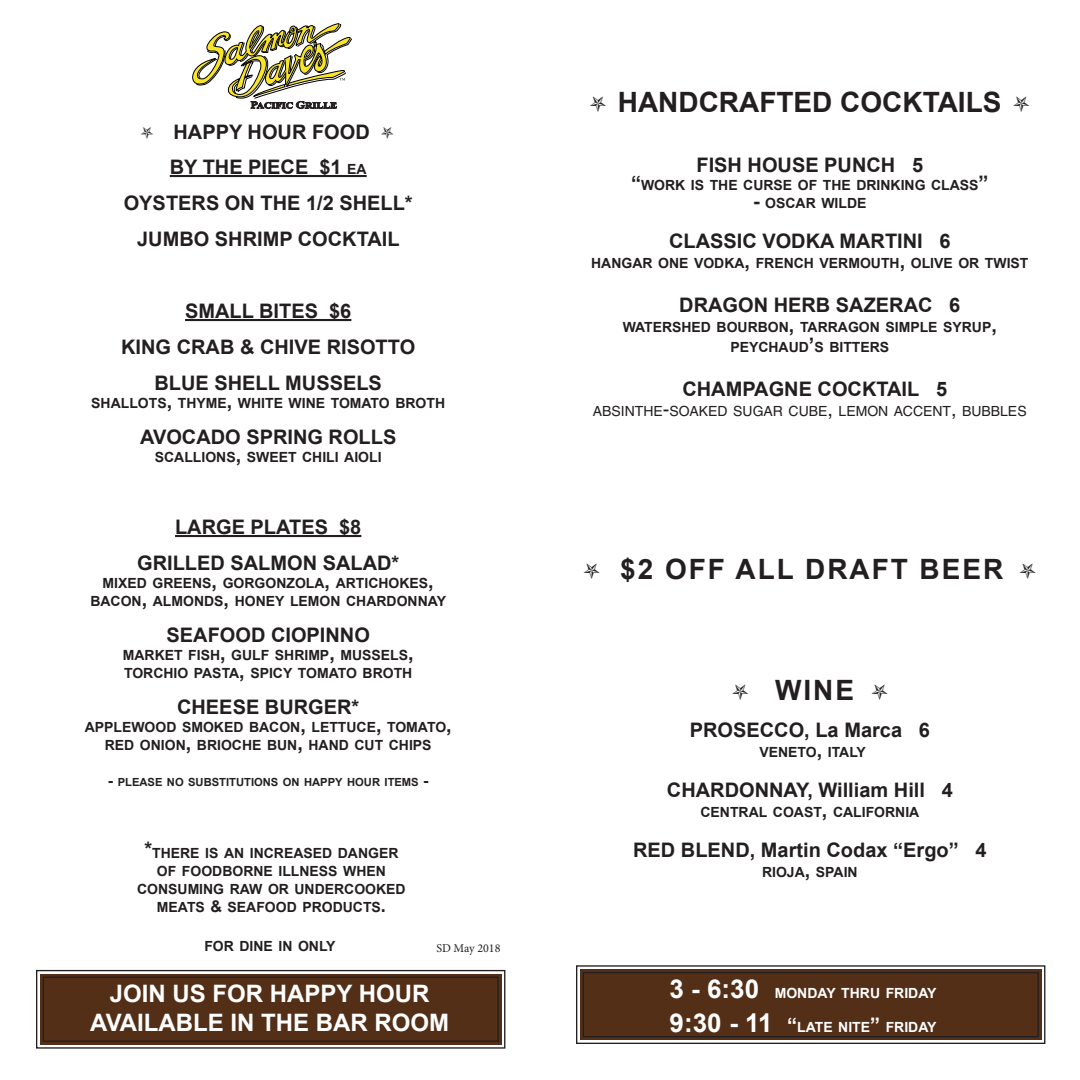
<style>
.page{position:relative;width:1080px;height:1080px;background:#fff}
.page>*{position:absolute;margin:0;border:0;box-sizing:border-box;transform-origin:0 0}
.t1{font:700 28px "Arial";color:#231f20}
.t2{font:700 28px "Arial";letter-spacing:.07em;color:#231f20}
.t3{font:700 24px "Arial";color:#fff}
.t4{font:700 20px "Arial";color:#231f20}
.t5{font:700 20px "Arial";color:#231f20}
.t6{font:700 20px "Arial";color:#231f20;scale:.9 1}
.t7{font:700 14px "Arial";color:#231f20}
.t8{font:700 14px "Arial";color:#fff}
.t9{font:14px "Helvetica";color:#231f20}
.t10{font:12px "Minion Pro";letter-spacing:-.005em;color:#231f20}
.t11{font:700 11.2px "Arial";color:#231f20}
.s1{font-style:inherit}
.s2{font-size:14px}
.s3{font-size:20px}
.s4{font-size:16px}
.s5{font-size:26px}
</style>
<div class="page">
<svg style="left:36px;top:969px;width:470px;height:80px;background:#60412d"></svg>
<div style="left:43px;top:977px;width:456px;height:65px;border:1px solid #231f20"></div>
<svg style="left:192px;top:23px;width:160px;height:86px"></svg>
<hr style="left:170px;top:175px;width:197px;height:2px;background:#231f20">
<hr style="left:185px;top:319px;width:166px;height:2px;background:#231f20">
<hr style="left:175px;top:535px;width:186px;height:2px;background:#231f20">
<svg style="left:576px;top:965px;width:470px;height:79px;background:#5e3e2a"></svg>
<div style="left:583px;top:972px;width:456px;height:65px;border:1px solid #231f20"></div>
<p class="t4" style="left:174px;top:118px;width:198px">HAPPY HOUR FOOD</p>
<p class="t4" style="left:170px;top:154px;width:198px">BY THE PIECE $<span class="s1">1</span> <span class="s2">EA</span></p>
<p class="t5" style="left:124px;top:190px;width:290px">OYSTERS ON THE 1/2 SHELL*</p>
<p class="t5" style="left:137px;top:226px;width:264px">JUMBO SHRIMP COCKTAIL</p>
<p class="t4" style="left:185px;top:298px;width:168px">SMALL BITES $<span class="s1">6</span></p>
<p class="t4" style="left:121px;top:334px;width:296px">KING CRAB &amp; CHIVE RISOTTO</p>
<p class="t5" style="left:155px;top:370px;width:229px">BLUE SHELL MUSSELS</p>
<p class="t7" style="left:91px;top:394px;width:40px">SHALLOTS</p>
<p class="t7" style="left:167px;top:394px;width:22px"><span class="s3">,</span> THYM</p>
<p class="t7" style="left:218px;top:394px;width:125px">E<span class="s3">,</span> WHITEWINETOM</p>
<p class="t7" style="left:362px;top:394px;width:45px">ATO BROTH</p>
<p class="t4" style="left:140px;top:424px;width:258px">AVOCADO SPRING ROLLS</p>
<p class="t7" style="left:155px;top:448px;width:39px">SCALLIONS</p>
<p class="t7" style="left:236px;top:448px;width:75px"><span class="s3">,</span> SWEET CHILI</p>
<p class="t7" style="left:344px;top:448px;width:18px">AIOLI</p>
<p class="t4" style="left:175px;top:514px;width:188px">LARGE PLATES $<span class="s1">8</span></p>
<p class="t4" style="left:137px;top:550px;width:264px">GRILLED SALMON SALAD*</p>
<p class="t7" style="left:103px;top:574px;width:254px">MIXED GREENS <span class="s3">,</span> GORGONZOLA<span class="s3">,</span> ARTICHOK</p>
<p class="t7" style="left:410px;top:574px;width:26px">ES<span class="s3">,</span></p>
<p class="t7" style="left:90px;top:592px;width:84px">BACON <span class="s3">,</span> ALMON</p>
<p class="t7" style="left:204px;top:592px;width:42px">DS<span class="s3">,</span> HON</p>
<p class="t7" style="left:266px;top:592px;width:54px">EY LEMON</p>
<p class="t7" style="left:346px;top:592px;width:62px">CHARDONN</p>
<p class="t7" style="left:428px;top:592px;width:20px">AY</p>
<p class="t4" style="left:167px;top:622px;width:205px">SEAFOOD CIOPINNO</p>
<p class="t7" style="left:123px;top:646px;width:162px">MARKET FISH <span class="s3">,</span> GULF SHRIMP</p>
<p class="t7" style="left:329px;top:646px;width:22px"><span class="s3">,</span> MUSS</p>
<p class="t7" style="left:381px;top:646px;width:34px">ELS<span class="s3">,</span></p>
<p class="t7" style="left:124px;top:664px;width:11px">TORCHIO</p>
<p class="t7" style="left:194px;top:664px;width:66px">PASTA<span class="s3">,</span> SPICY</p>
<p class="t7" style="left:298px;top:664px;width:11px">TOM</p>
<p class="t7" style="left:329px;top:664px;width:45px">ATO BROTH</p>
<p class="t5" style="left:177px;top:694px;width:184px">CHEESE BURGER*</p>
<p class="t7" style="left:85px;top:718px;width:20px">APPL</p>
<p class="t7" style="left:122px;top:718px;width:72px">EWOOD SMOK</p>
<p class="t7" style="left:224px;top:718px;width:116px">ED BACON <span class="s3">,</span> LETTUC</p>
<p class="t7" style="left:367px;top:718px;width:32px">E<span class="s3">,</span> TOM</p>
<p class="t7" style="left:418px;top:718px;width:35px">ATO <span class="s3">,</span></p>
<p class="t7" style="left:105px;top:736px;width:45px">RED ONION</p>
<p class="t7" style="left:186px;top:736px;width:21px"><span class="s3">,</span> BRIOCH</p>
<p class="t7" style="left:252px;top:736px;width:113px">E BUN<span class="s3">,</span> HAND CUT</p>
<p class="t7" style="left:389px;top:736px;width:10px">CHIPS</p>
<p class="t11" style="left:108px;top:775px;width:89px"><span class="s4">-</span> PLEASE NO SUBSTITUTIONS</p>
<p class="t11" style="left:283px;top:775px;width:46px">ON HAPPY</p>
<p class="t11" style="left:347px;top:775px;width:10px">HOUR</p>
<p class="t11" style="left:385px;top:775px;width:45px">ITEMS <span class="s4">-</span></p>
<p class="t7" style="left:144px;top:844px;width:115px"><span class="s3">*</span>THERE IS AN INCR</p>
<p class="t7" style="left:284px;top:844px;width:115px">EASED DANGER</p>
<p class="t7" style="left:157px;top:862px;width:77px">OF FOODBORN</p>
<p class="t7" style="left:264px;top:862px;width:24px">E ILLN</p>
<p class="t7" style="left:310px;top:862px;width:76px">ESS WHEN</p>
<p class="t7" style="left:137px;top:880px;width:11px">CONSUMIN</p>
<p class="t7" style="left:213px;top:880px;width:133px">G RAW OR UNDERCOOK</p>
<p class="t7" style="left:386px;top:880px;width:21px">ED</p>
<p class="t7" style="left:157px;top:898px;width:156px">MEATS <span class="s4">&amp;</span> SEAFOOD PRO</p>
<p class="t7" style="left:333px;top:898px;width:21px">DUCTS</p>
<p class="t6" style="left:381px;top:892px;width:7px">.</p>
<p class="t7" style="left:204px;top:937px;width:104px">FOR DINEIN ONLY</p>
<p class="t10" style="left:437px;top:940px;width:65px">SD May 2018</p>
<p class="t3" style="left:110px;top:978px;width:321px">JOIN US FOR HAPPY HOUR</p>
<p class="t3" style="left:90px;top:1006px;width:361px">AVAILABLE IN THE BAR ROOM</p>
<p class="t1" style="left:618px;top:83px;width:385px">HANDCRAFTED COCKTAILS</p>
<p class="t5" style="left:696px;top:151px;width:228px">FISH HOUSE PUNCH 5</p>
<p class="t7" style="left:631px;top:176px;width:35px"><span class="s3">“</span>WORK</p>
<p class="t7" style="left:691px;top:176px;width:63px">IS THECURS</p>
<p class="t7" style="left:783px;top:176px;width:93px">EOFTHEDRINKIN</p>
<p class="t7" style="left:915px;top:176px;width:75px">GCLASS <span class="s3">”</span></p>
<p class="t7" style="left:753px;top:194px;width:23px"><span class="s3">-</span> OSC</p>
<p class="t7" style="left:796px;top:194px;width:72px">AR WILDE</p>
<p class="t5" style="left:669px;top:227px;width:283px">CLASSIC VODKA MARTINI 6</p>
<p class="t7" style="left:591px;top:254px;width:203px">HANGAR ON E VODKA<span class="s3">,</span> FRENCH</p>
<p class="t7" style="left:820px;top:254px;width:30px">VERMOUTH</p>
<p class="t7" style="left:900px;top:254px;width:21px"><span class="s3">,</span> OLIV</p>
<p class="t7" style="left:944px;top:254px;width:72px">E OR TWIST</p>
<p class="t5" style="left:679px;top:291px;width:184px">DRAGON HERB SAZE</p>
<p class="t5" style="left:889px;top:291px;width:73px">RAC 6</p>
<p class="t7" style="left:623px;top:318px;width:50px">WATERSH</p>
<p class="t7" style="left:692px;top:318px;width:37px">ED BOURBON</p>
<p class="t7" style="left:789px;top:318px;width:106px"><span class="s3">,</span> TARRAGON SIMPL</p>
<p class="t7" style="left:928px;top:318px;width:26px">E SYRUP</p>
<p class="t5" style="left:991px;top:311px;width:7px">,</p>
<p class="t7" style="left:730px;top:338px;width:30px">PEYCH</p>
<p class="t7" style="left:779px;top:338px;width:60px">AUD<span class="s3">’</span>S BITT</p>
<p class="t7" style="left:860px;top:338px;width:20px">ERS</p>
<p class="t5" style="left:682px;top:375px;width:266px">CHAMPAG NE COCKTAIL 5</p>
<p class="t9" style="left:593px;top:403px;width:435px">ABSINTHE<span class="s3">-</span>SOAKED SUGAR CUBE<span class="s3">,</span> LEMON ACCENT<span class="s3">,</span> BUBBLES</p>
<p class="t2" style="left:620px;top:551px;width:384px">$2 OFF ALL DRAFT BEER</p>
<p class="t1" style="left:775px;top:671px;width:80px">WINE</p>
<p class="t4" style="left:690px;top:717px;width:242px">PROSECCO, La Marca 6</p>
<p class="t7" style="left:759px;top:743px;width:99px">VENETO <span class="s3">,</span> ITALY</p>
<p class="t4" style="left:667px;top:777px;width:287px">CHARDONNAY, William Hill 4</p>
<p class="t7" style="left:700px;top:803px;width:30px">CENTR</p>
<p class="t7" style="left:749px;top:803px;width:135px">AL COAST<span class="s3">,</span> CALI FORNI</p>
<p class="t7" style="left:909px;top:803px;width:12px">A</p>
<p class="t4" style="left:633px;top:837px;width:355px">RED BLEND, Martin Codax “Ergo” 4</p>
<p class="t7" style="left:762px;top:863px;width:9px">RIOJ</p>
<p class="t7" style="left:795px;top:863px;width:56px">A<span class="s3">,</span> SPAIN</p>
<p class="t8" style="left:670px;top:984px;width:183px"><span class="s5">3 - 6:30</span> MONDAY THRU</p>
<p class="t8" style="left:886px;top:984px;width:52px">FRI DAY</p>
<p class="t8" style="left:670px;top:1017px;width:268px"><span class="s5">9:30 -</span> <span class="s5">11</span> <span class="s3">“</span>LATE NITE<span class="s3">”</span> FRIDAY</p>
</div>
